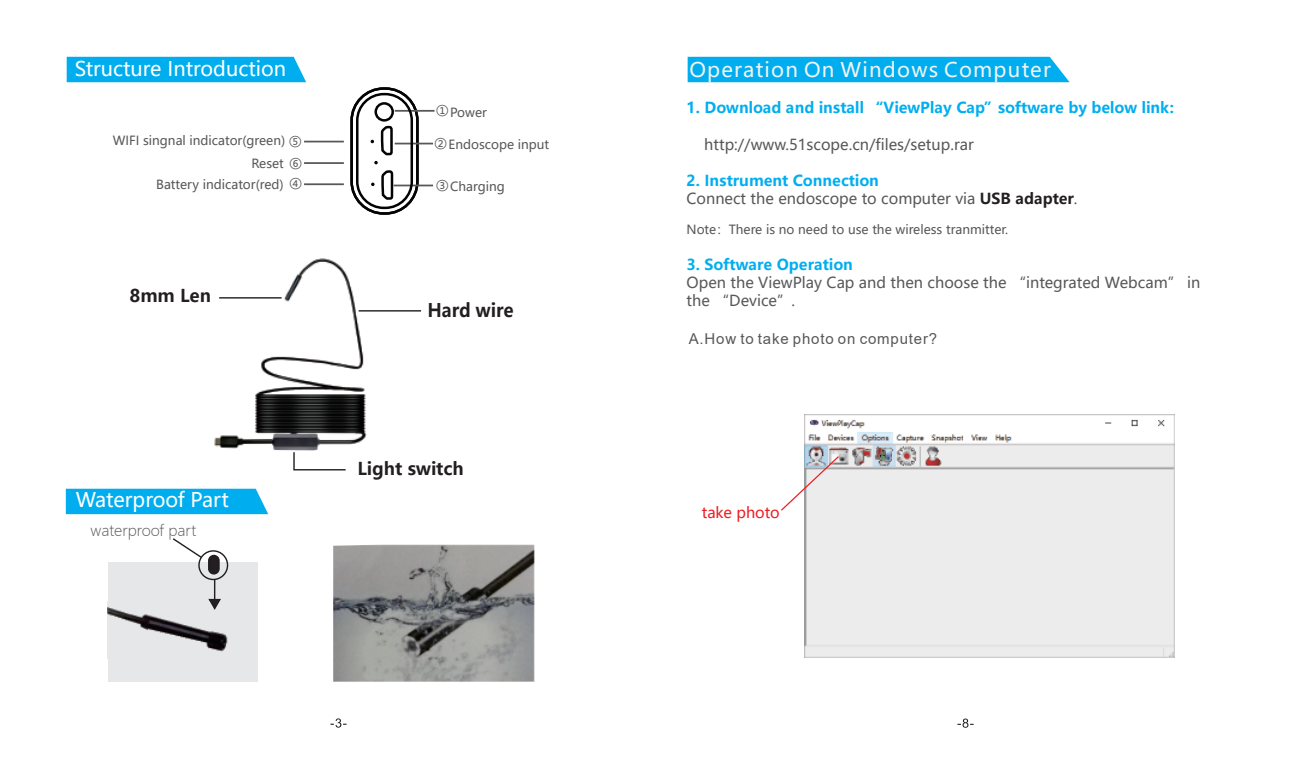
<style>
.page{position:relative;width:1304px;height:766px;background:#fff}
.page>*{position:absolute;margin:0;border:0;box-sizing:border-box;transform-origin:0 0}
.t1{font:20px "Microsoft Ya Hei";color:#fff}
.t2{font:20px "Microsoft Ya Hei";letter-spacing:.06em;color:#f2f3f4}
.t3{font:700 18.5px "Microsoft Ya Hei";color:#231f20;scale:.94 1}
.t4{font:700 17.5px "Microsoft Ya Hei";color:#231f20}
.t5{font:15px/18px "Microsoft Ya Hei";color:#57585a}
.t6{font:700 15px "Microsoft Ya Hei";color:#00aeef}
.t7{font:15px "Arial";letter-spacing:.055em;color:#57585a}
.t8{font:300 15px "Microsoft Ya Hei";color:#57585a}
.t9{font:15px "Microsoft Ya Hei";color:#ee1d23}
.t10{font:12.5px/22.8px "Microsoft Ya Hei";color:#57585a;text-align:right}
.s1{font-weight:700;color:#00aeef}
.s2{font-weight:700;color:#231f20}
</style>
<div class="page">
<img style="left:805px;top:414px;width:369px;height:243px">
<div style="left:688px;top:57px;width:382px;height:25px;background:#00aeef"></div>
<img style="left:219px;top:258px;width:171px;height:193px">
<hr style="left:219px;top:297px;width:63px;height:1px;background:#231f20">
<hr style="left:359px;top:310px;width:62px;height:1px;background:#231f20">
<svg style="left:293px;top:450px;width:54px;height:21px"></svg>
<svg style="left:330px;top:718px;width:17px;height:9px"></svg>
<div style="left:350px;top:87px;width:69px;height:128px;border:2px solid #030303;border-radius:32px"></div>
<hr style="left:304px;top:141px;width:40px;height:1px;background:#57585a">
<hr style="left:304px;top:162px;width:40px;height:2px;background:#57585a">
<hr style="left:304px;top:183px;width:40px;height:2px;background:#57585a">
<hr style="left:395px;top:110px;width:40px;height:2px;background:#57585a">
<hr style="left:395px;top:143px;width:38px;height:1px;background:#57585a">
<hr style="left:394px;top:184px;width:39px;height:2px;background:#57585a">
<div style="left:356px;top:93px;width:57px;height:116px;border:2px solid #030303;border-radius:26px"></div>
<div style="left:374px;top:102px;width:20px;height:20px;border:2px solid #030303;border-radius:50%"></div>
<svg style="left:371px;top:125px;width:24px;height:75px"></svg>
<div style="left:228px;top:431px;width:26px;height:21px;background:#fff"></div>
<img style="left:214px;top:435px;width:58px;height:13px">
<svg style="left:957px;top:718px;width:17px;height:9px"></svg>
<div style="left:67px;top:57px;width:239px;height:25px;background:#00aeef"></div>
<svg style="left:781px;top:455px;width:59px;height:57px"></svg>
<div style="left:66px;top:488px;width:202px;height:26px;background:#00aeef"></div>
<div style="left:108px;top:562px;width:149px;height:119px;background:#e6e7e9"></div>
<img style="left:108px;top:607px;width:120px;height:45px">
<img style="left:333px;top:544px;width:201px;height:137px">
<div style="left:198px;top:550px;width:30px;height:30px;border:1px solid #231f20;border-radius:50%"></div>
<div style="left:209px;top:555px;width:10px;height:18px;background:#231f20;border-radius:5px"></div>
<div style="left:208px;top:554px;width:12px;height:20px;border:1px solid #231f20;border-radius:5px"></div>
<svg style="left:172px;top:538px;width:31px;height:21px"></svg>
<svg style="left:207px;top:579px;width:15px;height:31px"></svg>
<h1 class="t1" style="left:75px;top:56px;width:213px">Structure Introduction</h1>
<p class="t10" style="left:113px;top:128px;width:191px">WIFI singnal indicator(green) ⑤<br>Reset ⑥</p>
<p class="t10" style="left:436px;top:98px;width:14px">①</p>
<p class="t10" style="left:435px;top:131px;width:14px">②</p>
<p class="t10" style="left:450px;top:100px;width:38px">Power</p>
<p class="t10" style="left:449px;top:133px;width:102px">Endoscope input</p>
<p class="t10" style="left:289px;top:171px;width:14px">④</p>
<p class="t10" style="left:436px;top:173px;width:14px">③</p>
<p class="t10" style="left:156px;top:172px;width:129px">Battery indicator(red)</p>
<p class="t10" style="left:450px;top:174px;width:56px">Charging</p>
<p class="t4" style="left:130px;top:283px;width:83px">8mm Len</p>
<h1 class="t1" style="left:76px;top:486px;width:155px">Waterproof Part</h1>
<p class="t8" style="left:90px;top:520px;width:108px">waterproof part</p>
<p class="t3" style="left:427px;top:297px;width:93px">Hard wire</p>
<p class="t4" style="left:357px;top:456px;width:108px">Light switch</p>
<h1 class="t2" style="left:689px;top:56px;width:363px">Operation On Windows Computer</h1>
<p class="t6" style="left:686px;top:98px;width:489px">1. Download and install “ViewPlay Cap”software by below link:</p>
<p class="t5" style="left:704px;top:135px;width:271px">http://www.51scope.cn/files/setup.rar</p>
<p class="t5" style="left:686px;top:171px;width:392px"><span class="s1">2. Instrument Connection<br></span>Connect the endoscope to computer via <span class="s2">USB adapter</span>.</p>
<p class="t10" style="left:686px;top:217px;width:323px">Note：There is no need to use the wireless tranmitter.</p>
<p class="t6" style="left:686px;top:254px;width:168px">3. Software Operation</p>
<p class="t5" style="left:686px;top:273px;width:515px">Open the ViewPlay Cap and then choose the “integrated Webcam” in the “Device”.</p>
<p class="t7" style="left:689px;top:328px;width:250px">A.How to take photo on computer?</p>
<p class="t9" style="left:702px;top:502px;width:80px">take photo</p>
</div>
